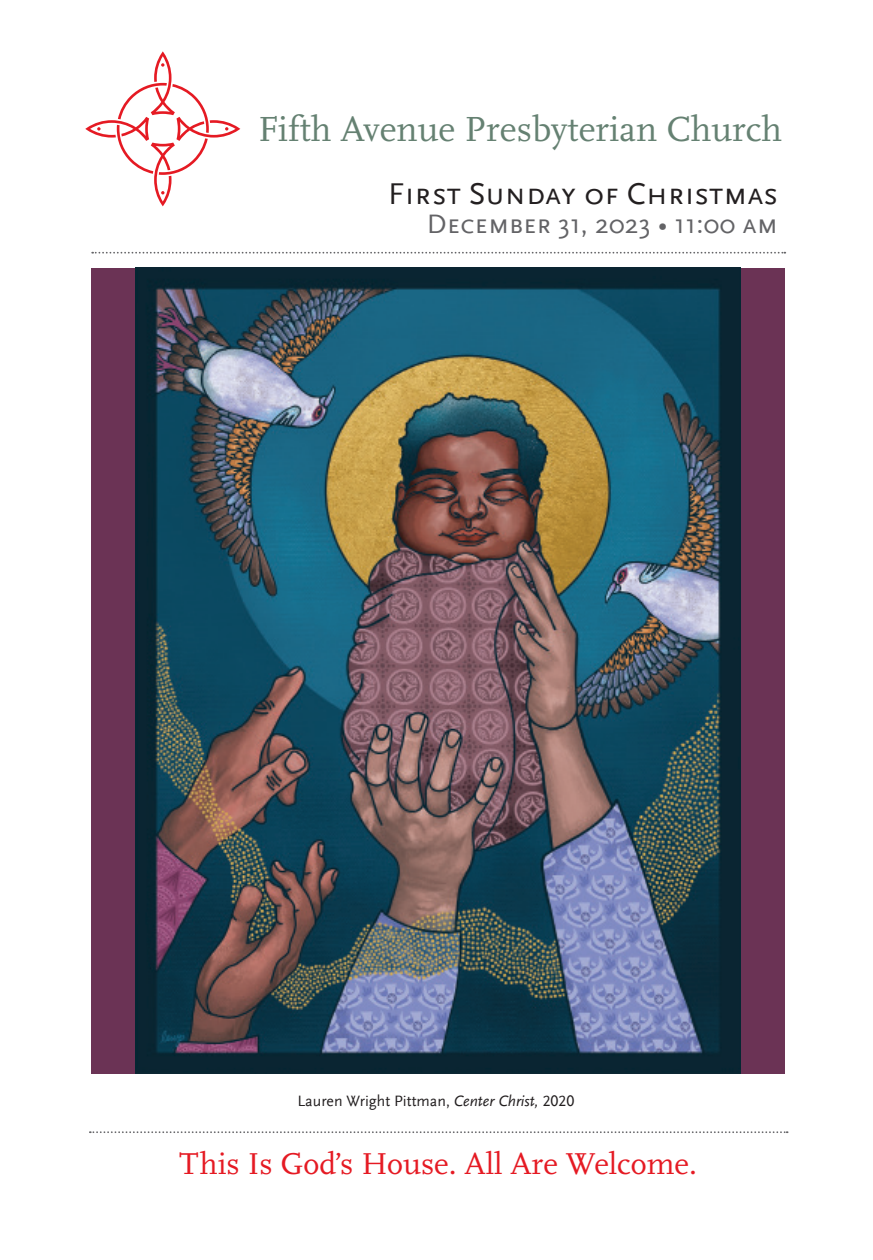
<style>
.page{position:relative;width:873px;height:1260px;background:#fff}
.page>*{position:absolute;margin:0;border:0;box-sizing:border-box;transform-origin:0 0}
.t1{font:36.4px "Scala OT";color:#658172}
.t2{font:31.5px "Scala OT";color:#e51a23}
.t3{font:31.5px "Scala Sans Caps";color:#231f20}
.t4{font:28px "Scala Sans Caps";color:#636366}
.t5{font:15.75px "Scala Sans LF";color:#231f20}
.s1{font-family:"Scala Sans";font-style:italic}
</style>
<div class="page">
<svg style="left:85px;top:51px;width:155px;height:155px"></svg>
<svg style="left:90px;top:1131px;width:697px;height:2px"></svg>
<svg style="left:92px;top:252px;width:693px;height:2px"></svg>
<div style="left:91px;top:268px;width:694px;height:806px;background:#6b3355"></div>
<img style="left:136px;top:268px;width:604px;height:806px">
<h1 class="t1" style="left:258px;top:109px;width:525px">Fifth Avenue Presbyterian Church</h1>
<h2 class="t3" style="left:388px;top:177px;width:391px">First Sunday of Christmas</h2>
<h3 class="t4" style="left:427px;top:209px;width:353px">December 31, 2023 • 11:00 am</h3>
<p class="t5" style="left:297px;top:1093px;width:278px">Lauren Wright Pittman, <span class="s1">Center Christ,</span> 2020</p>
<h2 class="t2" style="left:179px;top:1146px;width:519px">This Is God’s House. All Are Welcome.</h2>
</div>
